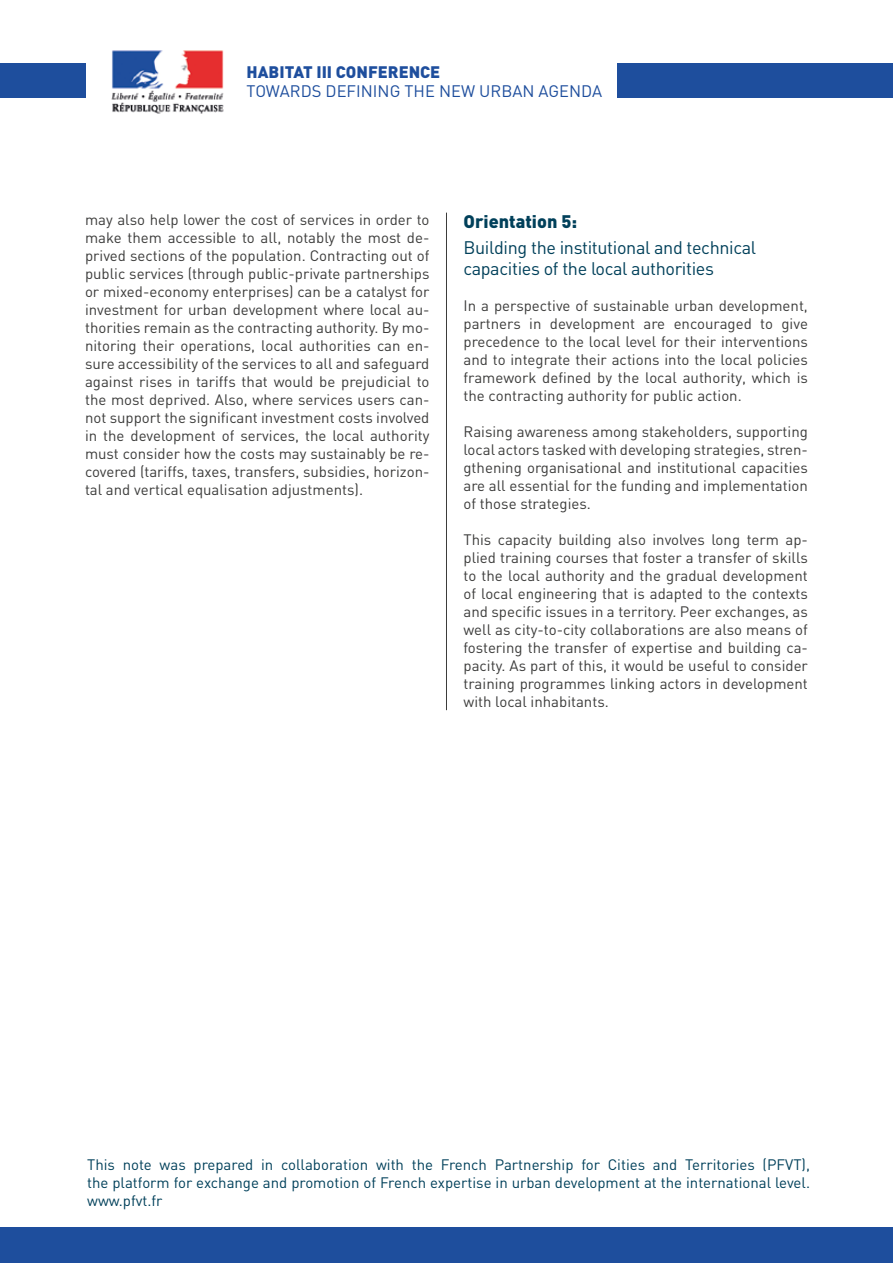
<style>
.page{position:relative;width:893px;height:1263px;background:#fff}
.page>*{position:absolute;margin:0;border:0;box-sizing:border-box;transform-origin:0 0}
.t1{font:18px/21.6px "DIN";letter-spacing:-.02em;color:#00405a}
.t2{font:900 18px "DIN";color:#00405a}
.t3{font:16.5px "DIN";color:#1e4e9d}
.t4{font:900 16.5px "DIN";color:#1e4e9d}
.t5{font:15px/18px "DIN";color:#3c3c3b;text-align:justify}
.t6{font:15px/18px "DIN";color:#00405a;text-align:justify}
</style>
<div class="page">
<hr style="left:446px;top:213px;width:1px;height:497px;background:#3c3c3b">
<div style="left:0;top:1227px;width:893px;height:36px;background:#1e4e9d"></div>
<img style="left:111px;top:50px;width:113px;height:64px">
<div style="left:0;top:64px;width:85px;height:34px;background:#1e4e9d"></div>
<div style="left:618px;top:64px;width:275px;height:34px;background:#1e4e9d"></div>
<p class="t4" style="left:247px;top:61px;width:195px">HABITAT III CONFERENCE</p>
<p class="t3" style="left:247px;top:81px;width:357px">TOWARDS DEFINING THE NEW URBAN AGENDA</p>
<p class="t5" style="left:85px;top:210px;width:346px">may also help lower the cost of services in order to make them accessible to all, notably the most de&shy;prived sections of the population. Contracting out of public services (through public-private partnerships or mixed-economy enterprises) can be a catalyst for investment for urban development where local au&shy;thorities remain as the contracting authority. By mo&shy;nitoring their operations, local authorities can en&shy;sure accessibility of the services to all and safeguard against rises in tariffs that would be prejudicial to the most deprived. Also, where services users can&shy;not support the significant investment costs involved in the development of services, the local authority must consider how the costs may sustainably be re&shy;covered (tariffs, taxes, transfers, subsidies, horizon&shy;tal and vertical equalisation adjustments).</p>
<p class="t2" style="left:463px;top:209px;width:115px">Orientation 5:</p>
<p class="t1" style="left:463px;top:236px;width:294px">Building the institutional and technical capacities of the local authorities</p>
<p class="t5" style="left:463px;top:296px;width:346px">In a perspective of sustainable urban development, partners in development are encouraged to give precedence to the local level for their interventions and to integrate their actions into the local policies framework defined by the local authority, which is the contracting authority for public action.</p>
<p class="t5" style="left:463px;top:422px;width:346px">Raising awareness among stakeholders, supporting local actors tasked with developing strategies, stren&shy;gthening organisational and institutional capacities are all essential for the funding and implementation of those strategies.</p>
<p class="t5" style="left:463px;top:530px;width:346px">This capacity building also involves long term ap&shy;plied training courses that foster a transfer of skills to the local authority and the gradual development of local engineering that is adapted to the contexts and specific issues in a territory. Peer exchanges, as well as city-to-city collaborations are also means of fostering the transfer of expertise and building ca&shy;pacity. As part of this, it would be useful to consider training programmes linking actors in development with local inhabitants.</p>
<p class="t6" style="left:87px;top:1155px;width:724px">This note was prepared in collaboration with the French Partnership for Cities and Territories (PFVT), the platform for exchange and promotion of French expertise in urban development at the international level. www.pfvt.fr</p>
</div>
